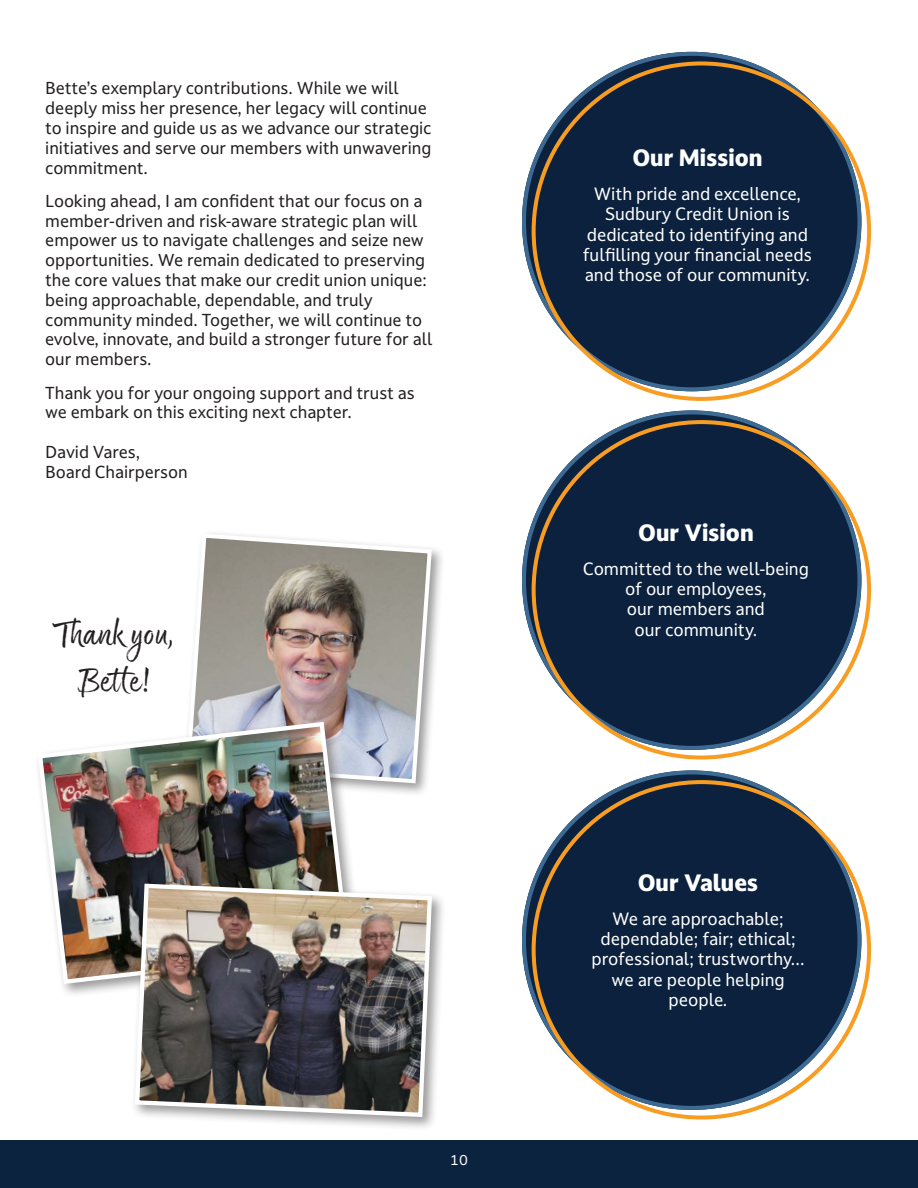
<style>
.page{position:relative;width:918px;height:1188px;background:#fff}
.page>*{position:absolute;margin:0;border:0;box-sizing:border-box;transform-origin:0 0}
.t1{font:39px/46.8px "Good Karma Upright";color:#231f20;text-align:center}
.t2{font:22.5px "Darkmode Darkmode Off X Bold";color:#fff}
.t3{font:16.95px/20.4px "Darkmode Darkmode Off";color:#fff;text-align:center}
.t4{font:16.5px/19.8px "Darkmode Darkmode Off";color:#231f20}
.t5{font:13.5px "Darkmode Darkmode Off";color:#fff}
</style>
<div class="page">
<div style="left:0;top:1140px;width:918px;height:48px;background:#0c2340"></div>
<div style="left:182px;top:529px;width:263px;height:268px;background:#231f20;opacity:.46"></div>
<img style="left:184px;top:531px;width:250px;height:255px">
<div style="left:34px;top:718px;width:330px;height:280px;background:#231f20;opacity:.46"></div>
<img style="left:35px;top:719px;width:317px;height:267px">
<div style="left:131px;top:880px;width:315px;height:251px;background:#231f20;opacity:.46"></div>
<img style="left:133px;top:881px;width:301px;height:238px">
<svg style="left:522px;top:52px;width:225px;height:227px"></svg>
<svg style="left:532px;top:61px;width:339px;height:340px;fill:#0b213e"></svg>
<svg style="left:522px;top:410px;width:226px;height:228px"></svg>
<svg style="left:532px;top:420px;width:339px;height:340px;fill:#0b213e"></svg>
<svg style="left:522px;top:770px;width:226px;height:228px"></svg>
<svg style="left:532px;top:780px;width:339px;height:340px;fill:#0b213e"></svg>
<p class="t4" style="left:45px;top:78px;width:388px">Bette’s exemplary contributions. While we will deeply miss her presence, her legacy will continue to inspire and guide us as we advance our strategic initiatives and serve our members with unwavering commitment.</p>
<p class="t4" style="left:45px;top:190px;width:389px">Looking ahead, I am confident that our focus on a member-driven and risk-aware strategic plan will empower us to navigate challenges and seize new opportunities. We remain dedicated to preserving the core values that make our credit union unique: being approachable, dependable, and truly community minded. Together, we will continue to evolve, innovate, and build a stronger future for all our members.</p>
<p class="t4" style="left:45px;top:382px;width:371px">Thank you for your ongoing support and trust as we embark on this exciting next chapter.</p>
<p class="t4" style="left:45px;top:442px;width:144px">David Vares,<br>Board Chairperson</p>
<h1 class="t1" style="left:56px;top:613px;width:120px">Thank you,<br>Bette!</h1>
<p class="t5" style="left:450px;top:1151px;width:19px">10</p>
<h2 class="t2" style="left:632px;top:142px;width:132px">Our Mission</h2>
<p class="t3" style="left:583px;top:183px;width:231px">With pride and excellence,<br>Sudbury Credit Union is dedicated to identifying and fulfilling your financial needs and those of our community.</p>
<h2 class="t2" style="left:638px;top:517px;width:117px">Our Vision</h2>
<p class="t3" style="left:583px;top:558px;width:227px">Committed to the well-being of our employees,<br>our members and<br>our community.</p>
<h2 class="t2" style="left:638px;top:867px;width:122px">Our Values</h2>
<p class="t3" style="left:591px;top:908px;width:215px">We are approachable; dependable; fair; ethical; professional; trustworthy... we are people helping people.</p>
</div>
